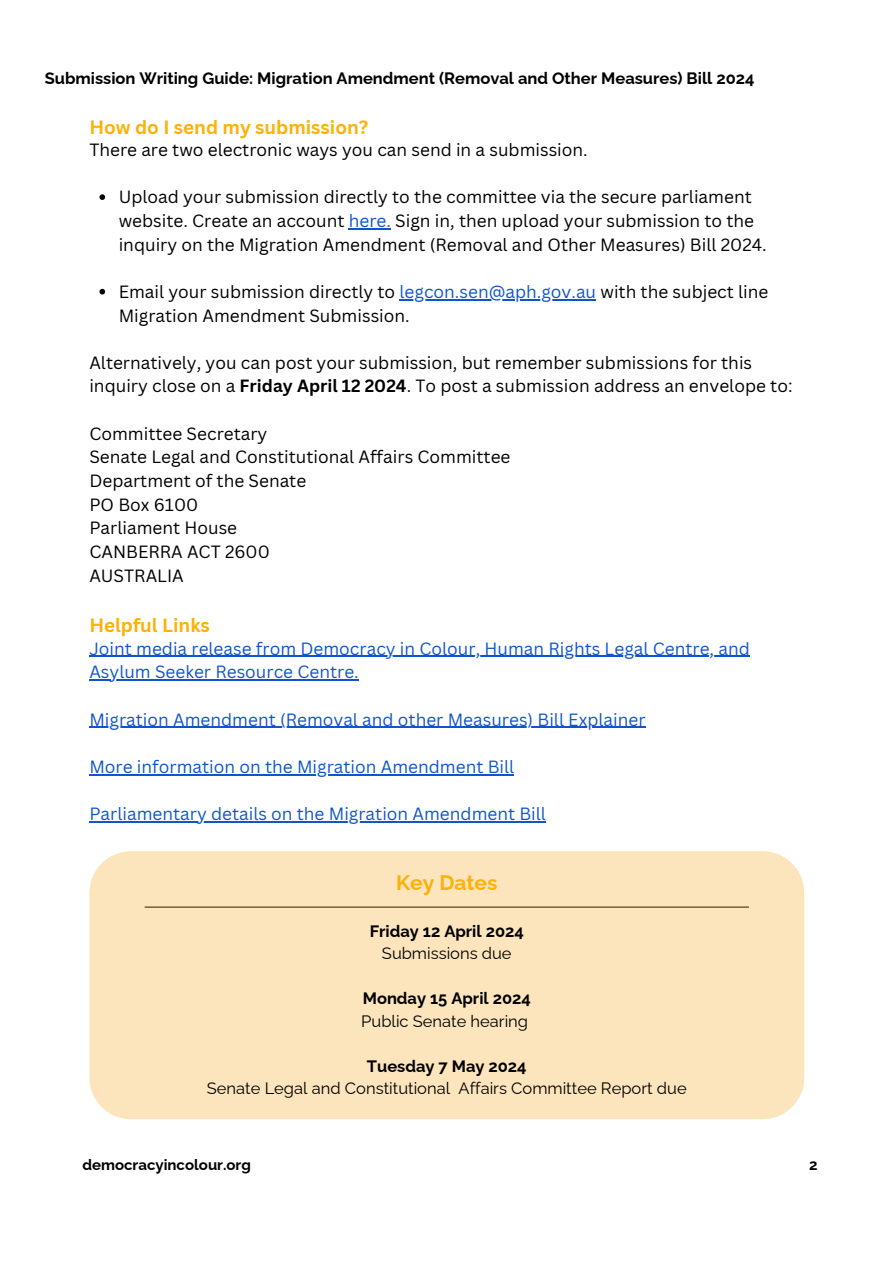
<style>
.page{position:relative;width:894px;height:1264px;background:#fff}
.page>*{position:absolute;margin:0;border:0;box-sizing:border-box;transform-origin:0 0}
.t1{font:700 21px "Raleway";color:#fcb10b}
.t2{font:700 18.75px "Canva Sans";color:#fcb10b}
.t3{font:17.25px/23.7px "Canva Sans";color:#000}
.t4{font:17.25px/23.7px "Canva Sans";color:#15c}
.t5{font:700 16.5px "Raleway";color:#000}
.t6{font:16.5px "Raleway";color:#000}
.t7{font:700 15px "Raleway";color:#000}
.s1{color:#15c}
.s2{font-weight:700}
</style>
<div class="page">
<svg style="left:99px;top:194px;width:6px;height:6px"></svg>
<hr style="left:349px;top:228px;width:42px;height:1px;background:#15c">
<svg style="left:99px;top:289px;width:6px;height:5px"></svg>
<hr style="left:399px;top:299px;width:197px;height:1px;background:#15c">
<hr style="left:89px;top:655px;width:660px;height:2px;background:#15c">
<hr style="left:89px;top:679px;width:270px;height:1px;background:#15c">
<hr style="left:89px;top:726px;width:556px;height:1px;background:#15c">
<hr style="left:89px;top:774px;width:425px;height:1px;background:#15c">
<hr style="left:89px;top:821px;width:457px;height:1px;background:#15c">
<div style="left:89px;top:851px;width:715px;height:268px;background:#fce5bc"></div>
<p class="t5" style="left:45px;top:69px;width:711px">Submission Writing Guide: Migration Amendment (Removal and Other Measures) Bill 2024</p>
<p class="t2" style="left:89px;top:113px;width:280px">How do I send my submission?</p>
<p class="t3" style="left:89px;top:137px;width:500px">There are two electronic ways you can send in a submission.</p>
<p class="t3" style="left:119px;top:185px;width:649px">Upload your submission directly to the committee via the secure parliament website. Create an account <span class="s1">here.</span> Sign in, then upload your submission to the inquiry on the Migration Amendment (Removal and Other Measures) Bill 2024.</p>
<p class="t3" style="left:119px;top:279px;width:651px">Email your submission directly to <span class="s1">legcon.sen@aph.gov.au</span> with the subject line<br>Migration Amendment Submission.</p>
<p class="t3" style="left:89px;top:350px;width:704px">Alternatively, you can post your submission, but remember submissions for this inquiry close on a <span class="s2">Friday April 12 2024</span>. To post a submission address an envelope to:</p>
<p class="t3" style="left:89px;top:421px;width:422px">Committee Secretary<br>Senate Legal and Constitutional Affairs Committee<br>Department of the Senate<br>PO Box 6100<br>Parliament House<br>CANBERRA ACT 2600<br>AUSTRALIA</p>
<p class="t2" style="left:89px;top:612px;width:122px">Helpful Links</p>
<p class="t4" style="left:89px;top:636px;width:661px">Joint media release from Democracy in Colour, Human Rights Legal Centre, and<br>Asylum Seeker Resource Centre.</p>
<p class="t4" style="left:89px;top:707px;width:557px">Migration Amendment (Removal and other Measures) Bill Explainer</p>
<p class="t4" style="left:89px;top:754px;width:426px">More information on the Migration Amendment Bill</p>
<p class="t4" style="left:89px;top:801px;width:458px">Parliamentary details on the Migration Amendment Bill</p>
<p class="t1" style="left:396px;top:870px;width:103px">Key Dates</p>
<p class="t5" style="left:369px;top:921px;width:156px">Friday 12 April 2024</p>
<p class="t6" style="left:382px;top:943px;width:131px">Submissions due</p>
<p class="t5" style="left:362px;top:988px;width:170px">Monday 15 April 2024</p>
<p class="t6" style="left:361px;top:1011px;width:168px">Public Senate hearing</p>
<p class="t5" style="left:367px;top:1056px;width:161px">Tuesday 7 May 2024</p>
<p class="t6" style="left:207px;top:1078px;width:481px">Senate Legal and Constitutional Affairs Committee Report due</p>
<p class="t7" style="left:82px;top:1155px;width:170px">democracyincolour.org</p>
<p class="t7" style="left:809px;top:1155px;width:10px">2</p>
</div>
